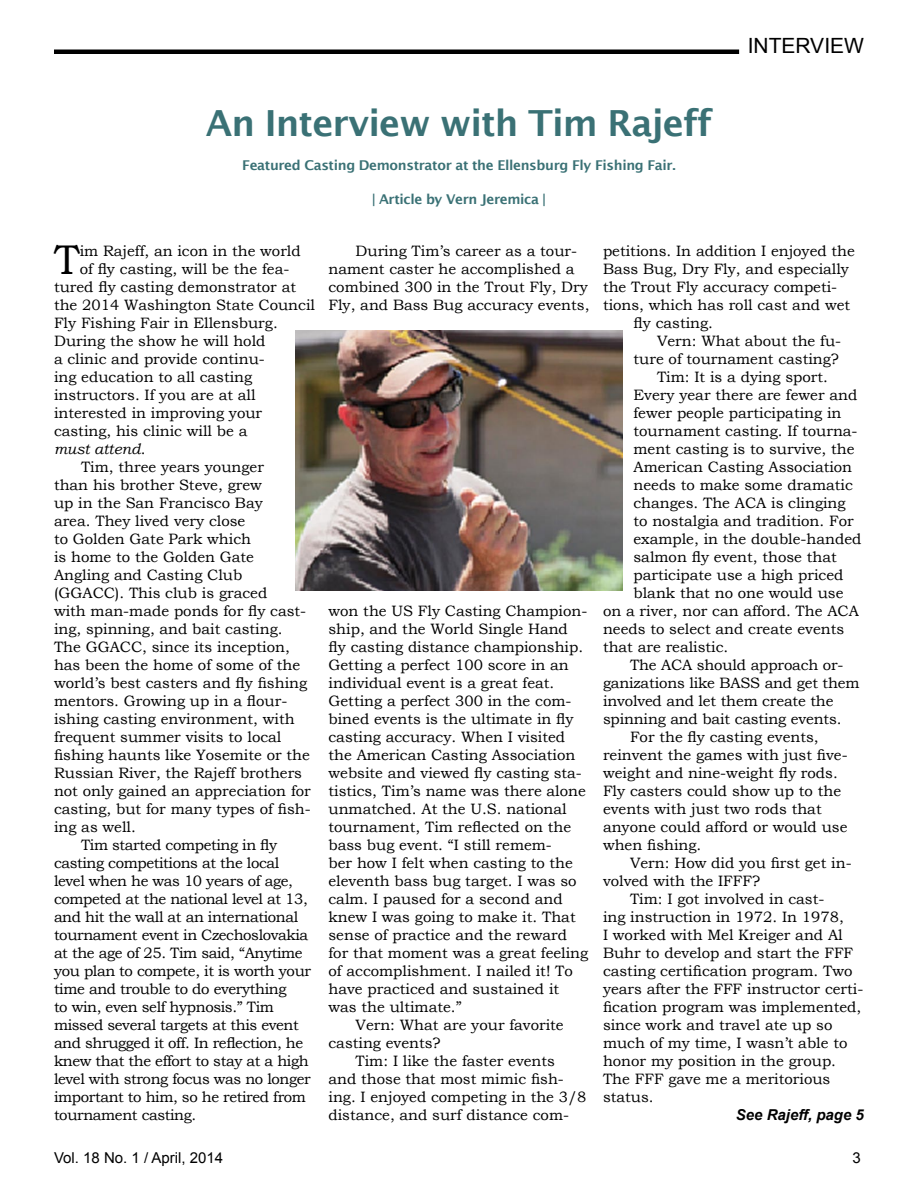
<style>
.page{position:relative;width:918px;height:1188px;background:#fff}
.page>*{position:absolute;margin:0;border:0;box-sizing:border-box;transform-origin:0 0}
.t1{font:41.4px "Bookman Old Style";color:#000}
.t2{font:600 36px "Lucida Sans";letter-spacing:-.025em;color:#3a7175}
.t3{font:21px "Arial";color:#000}
.t4{font:15px/18px "Bookman Old Style";color:#000}
.t5{font:15px/18px "Bookman Old Style";letter-spacing:-.025em;color:#000}
.t6{font:15px "Arial";color:#000}
.t7{font:italic 700 15px "Arial";color:#000}
.t8{font:italic 15px "Bookman Old Style";color:#000}
.t9{font:600 13.5px "Lucida Sans";letter-spacing:-.025em;color:#3a7175}
.s1{font-style:normal}
</style>
<div class="page">
<hr style="left:54px;top:50px;width:685px;height:4px;background:#000">
<img style="left:295px;top:330px;width:328px;height:260px">
<p class="t2" style="left:206px;top:102px;width:508px">An Interview with Tim Rajeff</p>
<p class="t9" style="left:242px;top:157px;width:435px">Featured Casting Demonstrator at the Ellensburg Fly Fishing Fair.</p>
<p class="t9" style="left:372px;top:192px;width:175px">| Article by Vern Jeremica |</p>
<p class="t3" style="left:748px;top:32px;width:118px">INTERVIEW</p>
<p class="t1" style="left:54px;top:233px;width:27px">T</p>
<p class="t4" style="left:80px;top:242px;width:223px">im Rajeff, an icon in the world</p>
<p class="t4" style="left:80px;top:260px;width:211px">of fly casting, will be the fea-</p>
<p class="t4" style="left:54px;top:278px;width:244px">tured fly casting demonstrator at</p>
<p class="t4" style="left:54px;top:296px;width:262px">the 2014 Washington State Council</p>
<p class="t4" style="left:54px;top:314px;width:225px">Fly Fishing Fair in Ellensburg.</p>
<p class="t4" style="left:54px;top:332px;width:213px">During the show he will hold</p>
<p class="t4" style="left:54px;top:350px;width:212px">a clinic and provide continu-</p>
<p class="t4" style="left:54px;top:368px;width:200px">ing education to all casting</p>
<p class="t4" style="left:54px;top:386px;width:203px">instructors. If you are at all</p>
<p class="t4" style="left:54px;top:404px;width:210px">interested in improving your</p>
<p class="t4" style="left:54px;top:422px;width:195px">casting, his clinic will be a</p>
<p class="t8" style="left:54px;top:439px;width:93px">must attend<span class="s1">.</span></p>
<p class="t4" style="left:54px;top:458px;width:258px;text-indent:27px">Tim, three years younger<br>than his brother Steve, grew<br>up in the San Francisco Bay<br>area. They lived very close<br>to Golden Gate Park which<br>is home to the Golden Gate<br>Angling and Casting Club (GGACC). This club is graced<br>with man-made ponds for fly cast&shy;ing, spinning, and bait casting.<br>The GGACC, since its inception, has been the home of some of the world’s best casters and fly fishing mentors. Growing up in a flour&shy;ishing casting environment, with frequent summer visits to local fishing haunts like Yosemite or the<br>Russian River, the Rajeff brothers not only gained an appreciation for casting, but for many types of fish&shy;ing as well.</p>
<p class="t5" style="left:54px;top:836px;width:259px;text-indent:27px">Tim started competing in fly casting competitions at the local level when he was 10 years of age, competed at the national level at 13, and hit the wall at an international tournament event in Czechoslovakia at the age of 25. Tim said, “Anytime you plan to compete, it is worth your time and trouble to do everything<br>to win, even self hypnosis.” Tim missed several targets at this event and shrugged it off. In reflection, he knew that the effort to stay at a high level with strong focus was no longer important to him, so he retired from tournament casting.</p>
<p class="t4" style="left:328px;top:242px;width:262px;text-indent:27px">During Tim’s career as a tour&shy;nament caster he accomplished a combined 300 in the Trout Fly, Dry<br>Fly, and Bass Bug accuracy events,</p>
<p class="t4" style="left:328px;top:602px;width:261px">won the US Fly Casting Champion&shy;ship, and the World Single Hand fly casting distance championship.<br>Getting a perfect 100 score in an individual event is a great feat.<br>Getting a perfect 300 in the com&shy;bined events is the ultimate in fly casting accuracy. When I visited the American Casting Association website and viewed fly casting sta&shy;tistics, Tim’s name was there alone unmatched. At the U.S. national tournament, Tim reflected on the bass bug event. “I still remem-<br>ber how I felt when casting to the eleventh bass bug target. I was so calm. I paused for a second and knew I was going to make it. That sense of practice and the reward for that moment was a great feeling of accomplishment. I nailed it! To have practiced and sustained it was the ultimate.”</p>
<p class="t4" style="left:328px;top:1016px;width:237px;text-indent:27px">Vern: What are your favorite casting events?</p>
<p class="t4" style="left:328px;top:1052px;width:259px;text-indent:27px">Tim: I like the faster events and those that most mimic fish&shy;ing. I enjoyed competing in the 3/8 distance, and surf distance com-</p>
<p class="t4" style="left:603px;top:242px;width:253px">petitions. In addition I enjoyed the</p>
<p class="t4" style="left:603px;top:260px;width:247px">Bass Bug, Dry Fly, and especially</p>
<p class="t4" style="left:603px;top:278px;width:236px">the Trout Fly accuracy competi-</p>
<p class="t4" style="left:603px;top:296px;width:249px">tions, which has roll cast and wet</p>
<p class="t4" style="left:633px;top:314px;width:81px">fly casting.</p>
<p class="t4" style="left:633px;top:332px;width:209px;text-align:right">Vern: What about the fu&shy;ture of tournament casting?</p>
<p class="t4" style="left:657px;top:368px;width:173px">Tim: It is a dying sport.</p>
<p class="t4" style="left:633px;top:386px;width:225px">Every year there are fewer and</p>
<p class="t4" style="left:633px;top:404px;width:209px">fewer people participating in</p>
<p class="t4" style="left:633px;top:422px;width:226px">tournament casting. If tourna-</p>
<p class="t4" style="left:633px;top:440px;width:223px">ment casting is to survive, the</p>
<p class="t4" style="left:633px;top:458px;width:220px">American Casting Association</p>
<p class="t4" style="left:633px;top:476px;width:221px">needs to make some dramatic</p>
<p class="t4" style="left:633px;top:494px;width:214px">changes. The ACA is clinging</p>
<p class="t4" style="left:633px;top:512px;width:222px">to nostalgia and tradition. For</p>
<p class="t4" style="left:633px;top:530px;width:229px">example, in the double-handed</p>
<p class="t4" style="left:633px;top:548px;width:205px">salmon fly event, those that</p>
<p class="t4" style="left:633px;top:566px;width:211px">participate use a high priced</p>
<p class="t4" style="left:633px;top:584px;width:211px">blank that no one would use</p>
<p class="t4" style="left:603px;top:602px;width:257px">on a river, nor can afford. The ACA</p>
<p class="t4" style="left:603px;top:620px;width:243px">needs to select and create events</p>
<p class="t4" style="left:603px;top:638px;width:127px">that are realistic.</p>
<p class="t4" style="left:603px;top:656px;width:258px;text-indent:27px">The ACA should approach or&shy;ganizations like BASS and get them involved and let them create the spinning and bait casting events.</p>
<p class="t4" style="left:603px;top:728px;width:246px;text-indent:27px">For the fly casting events, reinvent the games with just five&shy;weight and nine-weight fly rods.<br>Fly casters could show up to the events with just two rods that anyone could afford or would use when fishing.</p>
<p class="t4" style="left:603px;top:854px;width:250px;text-indent:27px">Vern: How did you first get in&shy;volved with the IFFF?</p>
<p class="t4" style="left:603px;top:890px;width:262px;text-indent:27px">Tim: I got involved in cast-<br>ing instruction in 1972. In 1978,<br>I worked with Mel Kreiger and Al<br>Buhr to develop and start the FFF casting certification program. Two years after the FFF instructor certi&shy;fication program was implemented, since work and travel ate up so much of my time, I wasn’t able to honor my position in the group.<br>The FFF gave me a meritorious status.</p>
<p class="t7" style="left:736px;top:1105px;width:130px">See Rajeff, page 5</p>
<p class="t6" style="left:54px;top:1148px;width:171px">Vol. 18 No. 1 / April, 2014</p>
<p class="t6" style="left:853px;top:1148px;width:10px">3</p>
</div>
